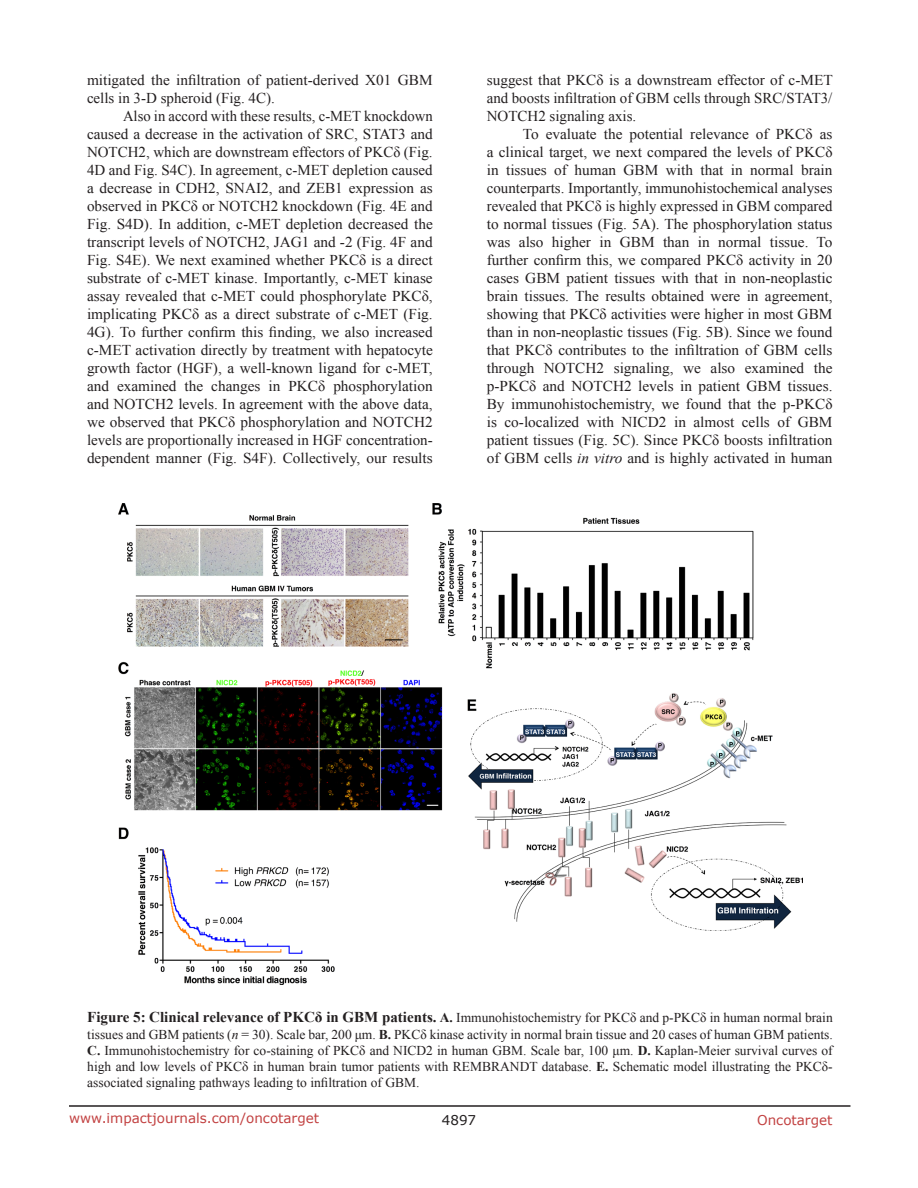
<style>
.page{position:relative;width:918px;height:1188px;background:#fff}
.page>*{position:absolute;margin:0;border:0;box-sizing:border-box;transform-origin:0 0}
.BodyText{font:15px/18px "Times New Roman";color:#231f20;text-align:justify}
.figuretext{font:13.5px/16.2px "Times New Roman";color:#231f20;text-align:justify}
.t1{font:13.5px "Verdana";color:#c24141}
.t2{font:13.5px "Verdana";color:#231f20}
.s1{font-style:italic}
.s2{font-weight:700;font-size:15px}
.s3{font-weight:700}
</style>
<div class="page">
<hr style="left:69px;top:1105px;width:781px;height:2px;background:#231f20">
<img style="left:118px;top:504px;width:684px;height:481px">
<p class="BodyText" style="left:87px;top:71px;width:347px">mitigated the infiltration of patient-derived X01 GBM cells in 3-D spheroid (Fig. 4C).</p>
<p class="BodyText" style="left:87px;top:107px;width:347px;text-indent:36px">Also in accord with these results, c-MET knockdown caused a decrease in the activation of SRC, STAT3 and NOTCH2, which are downstream effectors of PKCδ (Fig.<br>4D and Fig. S4C). In agreement, c-MET depletion caused a decrease in CDH2, SNAI2, and ZEB1 expression as observed in PKCδ or NOTCH2 knockdown (Fig. 4E and Fig. S4D). In addition, c-MET depletion decreased the transcript levels of NOTCH2, JAG1 and -2 (Fig. 4F and Fig. S4E). We next examined whether PKCδ is a direct substrate of c-MET kinase. Importantly, c-MET kinase assay revealed that c-MET could phosphorylate PKCδ, implicating PKCδ as a direct substrate of c-MET (Fig.<br>4G). To further confirm this finding, we also increased c-MET activation directly by treatment with hepatocyte growth factor (HGF), a well-known ligand for c-MET, and examined the changes in PKCδ phosphorylation and NOTCH2 levels. In agreement with the above data, we observed that PKCδ phosphorylation and NOTCH2 levels are proportionally increased in HGF concentration&shy;dependent manner (Fig. S4F). Collectively, our results</p>
<p class="BodyText" style="left:487px;top:71px;width:348px">suggest that PKCδ is a downstream effector of c-MET and boosts infiltration of GBM cells through SRC/STAT3/ NOTCH2 signaling axis.</p>
<p class="BodyText" style="left:487px;top:125px;width:347px;text-indent:36px">To evaluate the potential relevance of PKCδ as a clinical target, we next compared the levels of PKCδ in tissues of human GBM with that in normal brain counterparts. Importantly, immunohistochemical analyses revealed that PKCδ is highly expressed in GBM compared to normal tissues (Fig. 5A). The phosphorylation status was also higher in GBM than in normal tissue. To further confirm this, we compared PKCδ activity in 20 cases GBM patient tissues with that in non-neoplastic brain tissues. The results obtained were in agreement, showing that PKCδ activities were higher in most GBM than in non-neoplastic tissues (Fig. 5B). Since we found that PKCδ contributes to the infiltration of GBM cells through NOTCH2 signaling, we also examined the p-PKCδ and NOTCH2 levels in patient GBM tissues.<br>By immunohistochemistry, we found that the p-PKCδ is co-localized with NICD2 in almost cells of GBM patient tissues (Fig. 5C). Since PKCδ boosts infiltration of GBM cells <span class="s1">in vitro</span> and is highly activated in human</p>
<p class="figuretext" style="left:87px;top:1010px;width:747px"><span class="s2">Figure 5: Clinical relevance of PKCδ in GBM patients.</span> <span class="s3">A.</span> Immunohistochemistry for PKCδ and p-PKCδ in human normal brain tissues and GBM patients (<span class="s1">n</span> = 30). Scale bar, 200 μm. <span class="s3">B.</span> PKCδ kinase activity in normal brain tissue and 20 cases of human GBM patients.<br><span class="s3">C.</span> Immunohistochemistry for co-staining of PKCδ and NICD2 in human GBM. Scale bar, 100 μm. <span class="s3">D.</span> Kaplan-Meier survival curves of high and low levels of PKCδ in human brain tumor patients with REMBRANDT database. <span class="s3">E.</span> Schematic model illustrating the PKCδ&shy;associated signaling pathways leading to infiltration of GBM.</p>
<p class="t1" style="left:69px;top:1109px;width:252px">www.impactjournals.com/oncotarget</p>
<p class="t2" style="left:442px;top:1111px;width:36px">4897</p>
<p class="t1" style="left:757px;top:1111px;width:77px">Oncotarget</p>
</div>
